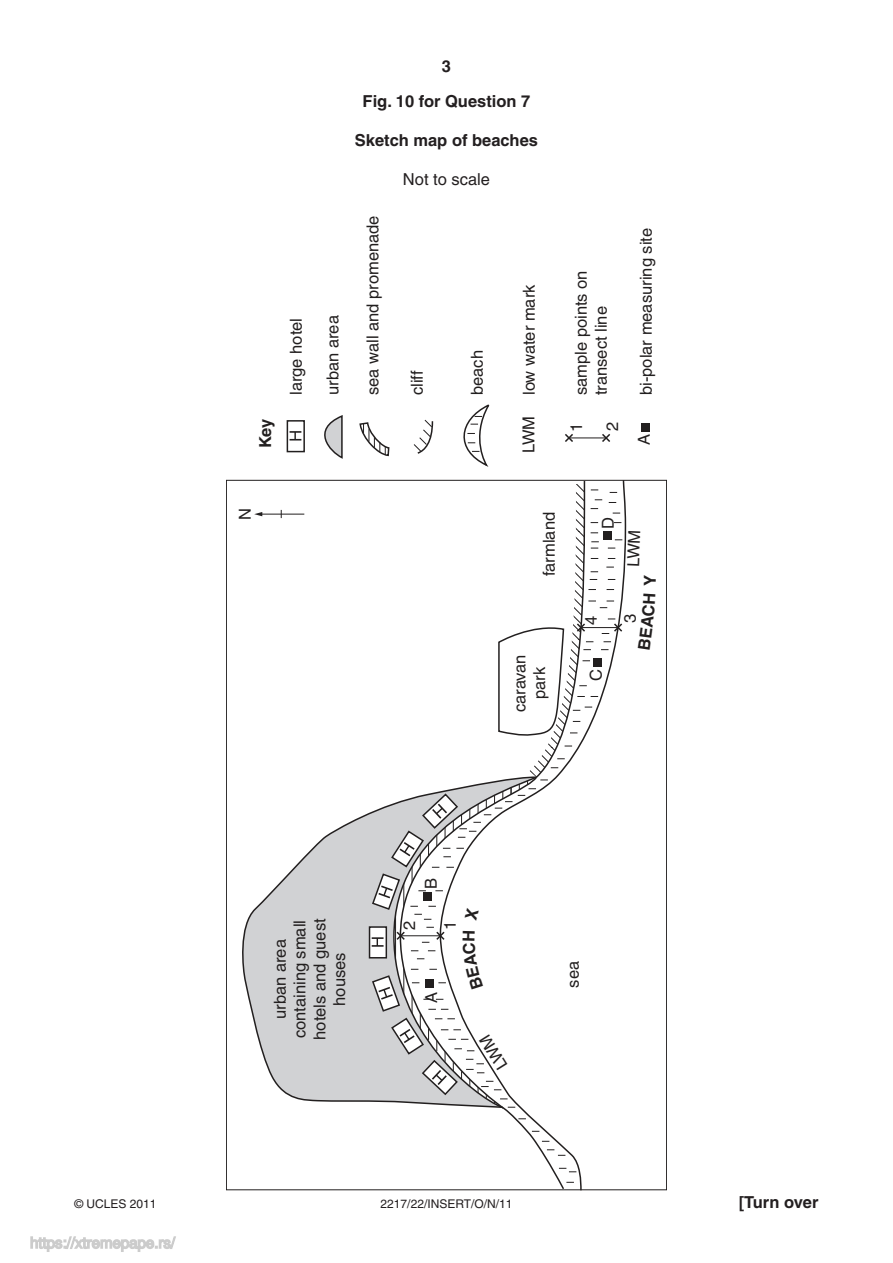
<style>
.page{position:relative;width:893px;height:1263px;background:#fff}
.page>*{position:absolute;margin:0;border:0;box-sizing:border-box;transform-origin:0 0}
.t1{font:16.5px/19.8px "Helvetica";color:#221f1f;text-align:center}
.t2{font:700 16.5px "Helvetica";color:#231f20}
.t3{font:16.5px "Helvetica";color:#231f20}
.t4{font:700 16.5px "Helvetica";color:#221f1f}
.t5{font:12px "Helvetica";color:#231f20}
</style>
<div class="page">
<div style="left:287px;top:420px;width:18px;height:32px;border:2px solid #221f1f"></div>
<svg style="left:290px;top:431px;width:11px;height:9px"></svg>
<svg style="left:242px;top:812px;width:278px;height:296px"></svg>
<hr style="left:569px;top:438px;width:37px;height:1px;background:#221f1f">
<svg style="left:565px;top:434px;width:10px;height:8px"></svg>
<svg style="left:600px;top:434px;width:11px;height:8px"></svg>
<div style="left:642px;top:423px;width:8px;height:9px;background:#221f1f"></div>
<hr style="left:261px;top:514px;width:43px;height:1px;background:#221f1f">
<svg style="left:254px;top:512px;width:8px;height:4px"></svg>
<svg style="left:324px;top:415px;width:19px;height:44px"></svg>
<svg style="left:359px;top:422px;width:31px;height:35px"></svg>
<svg style="left:413px;top:419px;width:21px;height:35px"></svg>
<svg style="left:463px;top:404px;width:27px;height:63px"></svg>
<svg style="left:501px;top:1106px;width:75px;height:85px"></svg>
<svg style="left:30px;top:1236px;width:146px;height:16px"></svg>
<svg style="left:371px;top:927px;width:137px;height:172px"></svg>
<svg style="left:371px;top:479px;width:285px;height:441px"></svg>
<p class="t2" style="left:442px;top:59px;width:11px">3</p>
<p class="t4" style="left:259px;top:448px;width:31px;rotate:-90deg">Key</p>
<p class="t1" style="left:288px;top:395px;width:79px;rotate:-90deg">large hotel</p>
<p class="t1" style="left:324px;top:395px;width:81px;rotate:-90deg">urban area</p>
<p class="t2" style="left:363px;top:95px;width:169px">Fig. 10 for Question 7</p>
<p class="t2" style="left:355px;top:134px;width:185px">Sketch map of beaches</p>
<p class="t3" style="left:403px;top:173px;width:89px">Not to scale</p>
<p class="t1" style="left:364px;top:395px;width:181px;rotate:-90deg">sea wall and promenade</p>
<p class="t1" style="left:408px;top:395px;width:26px;rotate:-90deg">cliff</p>
<p class="t1" style="left:469px;top:395px;width:46px;rotate:-90deg">beach</p>
<p class="t1" style="left:521px;top:395px;width:112px;rotate:-90deg">low water mark</p>
<p class="t1" style="left:520px;top:453px;width:39px;rotate:-90deg">LWM</p>
<p class="t1" style="left:573px;top:395px;width:126px;text-align:left;rotate:-90deg">sample points on transect line</p>
<p class="t1" style="left:560px;top:432px;width:12px;line-height:35.8px;text-align:left;rotate:-90deg">1<br>2</p>
<p class="t1" style="left:638px;top:395px;width:169px;rotate:-90deg">bi-polar measuring site</p>
<p class="t1" style="left:636px;top:445px;width:13px;rotate:-90deg">A</p>
<p class="t1" style="left:237px;top:520px;width:13px;rotate:-90deg">N</p>
<p class="t1" style="left:540px;top:576px;width:66px;rotate:-90deg">farmland</p>
<p class="t1" style="left:511px;top:712px;width:59px;rotate:-90deg">caravan park</p>
<p class="t1" style="left:600px;top:529px;width:13px;rotate:-90deg">D</p>
<p class="t1" style="left:583px;top:624px;width:11px;rotate:-90deg">4</p>
<p class="t1" style="left:621px;top:623px;width:11px;rotate:-90deg">3</p>
<p class="t1" style="left:588px;top:680px;width:13px;rotate:-90deg">C</p>
<p class="t1" style="left:272px;top:1040px;width:123px;rotate:-90deg">urban area containing small hotels and guest houses</p>
<p class="t1" style="left:423px;top:889px;width:13px;rotate:-90deg">B</p>
<p class="t1" style="left:401px;top:930px;width:11px;rotate:-90deg">2</p>
<p class="t1" style="left:441px;top:930px;width:11px;rotate:-90deg">1</p>
<p class="t1" style="left:423px;top:1003px;width:13px;rotate:-90deg">A</p>
<p class="t1" style="left:565px;top:987px;width:28px;rotate:-90deg">sea</p>
<p class="t5" style="left:74px;top:1199px;width:84px">© UCLES 2011</p>
<p class="t2" style="left:739px;top:1195px;width:81px">[Turn over</p>
<p class="t5" style="left:381px;top:1199px;width:133px">2217/22/INSERT/O/N/11</p>
</div>
